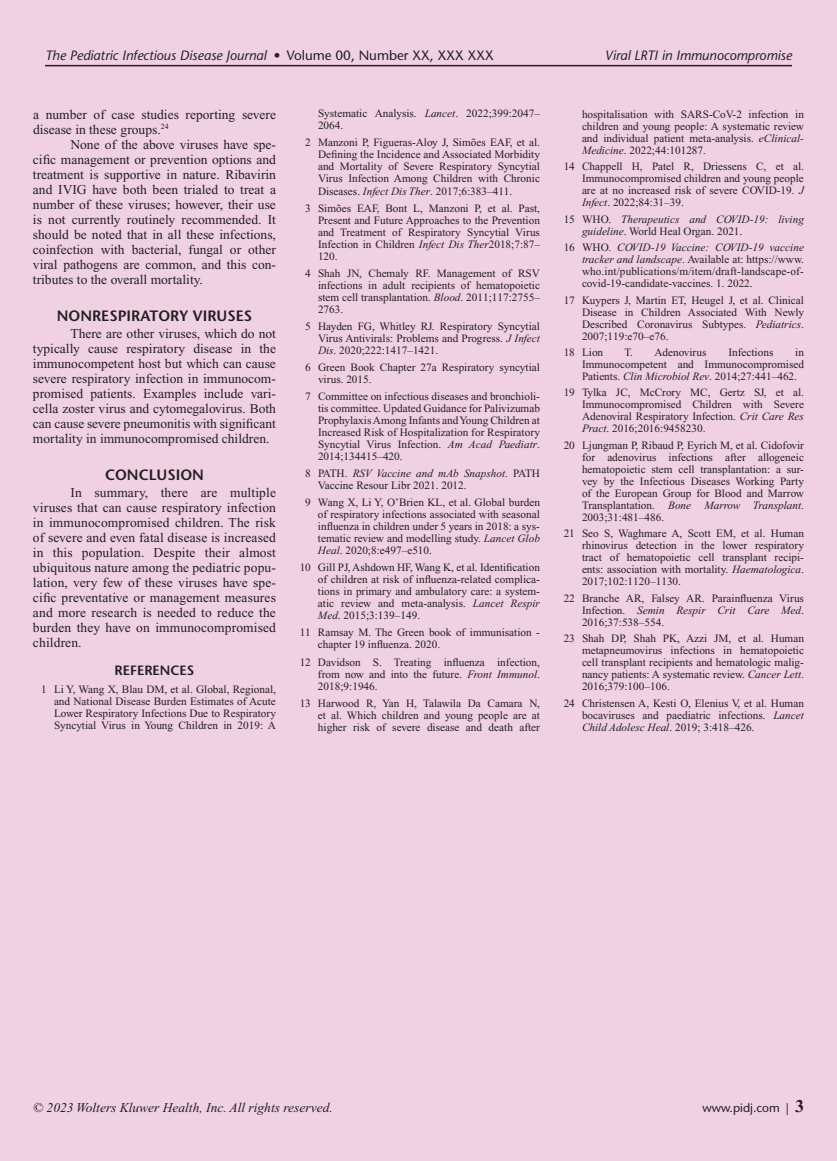
<style>
.page{position:relative;width:837px;height:1161px;background:#f0d0e3}
.page>*{position:absolute;margin:0;border:0;box-sizing:border-box;transform-origin:0 0}
.t1{font:600 15px "Stone Sans Std";color:#231f20}
.t2{font:13.5px/15px "Times New Roman PS Std";color:#231f20;text-align:justify}
.t3{font:italic 500 13.5px "Stone Sans Std";color:#231f20}
.t4{font:italic 13.5px "Times New Roman PS Std";color:#231f20}
.t5{font:600 13.5px "Stone Sans Std";color:#231f20}
.t6{font:500 12px "Stone Sans Std";color:#231f20}
.t7{font:11.25px/12px "Times New Roman PS Std";color:#231f20;text-align:justify}
.t8{font:italic 11.25px/12px "Times New Roman PS Std";color:#231f20}
.s1{font-style:normal}
.s2{font-style:italic}
.s3{font-family:"Times New Roman PS Std";font-weight:700;font-size:18px}
</style>
<div class="page">
<hr style="left:45px;top:65px;width:747px;height:1px;background:#231f20">
<p class="t3" style="left:45px;top:48px;width:450px">The Pediatric Infectious Disease Journal • <span class="s1">Volume 00, Number XX, XXX XXX</span></p>
<p class="t3" style="left:605px;top:48px;width:189px">Viral LRTI in Immunocompromise</p>
<p class="t2" style="left:33px;top:107px;width:245px">a number of case studies reporting severe disease in these groups.<sup>24</sup></p>
<p class="t2" style="left:33px;top:137px;width:245px;text-indent:38px">None of the above viruses have spe&shy;cific management or prevention options and treatment is supportive in nature. Ribavirin and IVIG have both been trialed to treat a number of these viruses; however, their use is not currently routinely recommended. It should be noted that in all these infections, coinfection with bacterial, fungal or other viral pathogens are common, and this con&shy;tributes to the overall mortality.</p>
<h1 class="t1" style="left:57px;top:307px;width:197px">NONRESPIRATORY VIRUSES</h1>
<p class="t2" style="left:33px;top:326px;width:245px;text-indent:38px">There are other viruses, which do not typically cause respiratory disease in the immunocompetent host but which can cause severe respiratory infection in immunocom&shy;promised patients. Examples include vari&shy;cella zoster virus and cytomegalovirus. Both can cause severe pneumonitis with significant mortality in immunocompromised children.</p>
<h1 class="t1" style="left:105px;top:466px;width:100px">CONCLUSION</h1>
<p class="t2" style="left:33px;top:485px;width:245px;text-indent:38px">In summary, there are multiple viruses that can cause respiratory infection in immunocompromised children. The risk of severe and even fatal disease is increased in this population. Despite their almost ubiquitous nature among the pediatric popu&shy;lation, very few of these viruses have spe&shy;cific preventative or management measures and more research is needed to reduce the burden they have on immunocompromised children.</p>
<p class="t5" style="left:115px;top:663px;width:81px">REFERENCES</p>
<p class="t7" style="left:54px;top:684px;width:224px;text-indent:-13px">1 Li Y, Wang X, Blau DM, et al. Global, Regional, and National Disease Burden Estimates of Acute Lower Respiratory Infections Due to Respiratory Syncytial Virus in Young Children in 2019: A</p>
<p class="t7" style="left:318px;top:108px;width:224px">Systematic Analysis. <span class="s2">Lancet</span>. 2022;399:2047–<br>2064.</p>
<p class="t7" style="left:318px;top:137px;width:224px;text-indent:-13px">2 Manzoni P, Figueras-Aloy J, Simões EAF, et al.<br>Defining the Incidence and Associated Morbidity and Mortality of Severe Respiratory Syncytial Virus Infection Among Children with Chronic Diseases. <span class="s2">Infect Dis Ther</span>. 2017;6:383–411.</p>
<p class="t7" style="left:318px;top:202px;width:224px;text-indent:-13px">3 Simões EAF, Bont L, Manzoni P, et al. Past, Present and Future Approaches to the Prevention and Treatment of Respiratory Syncytial Virus Infection in Children <span class="s2">Infect Dis Ther</span>2018;7:87– 120.</p>
<p class="t7" style="left:318px;top:267px;width:224px;text-indent:-13px">4 Shah JN, Chemaly RF. Management of RSV infections in adult recipients of hematopoietic stem cell transplantation. <span class="s2">Blood</span>. 2011;117:2755– 2763.</p>
<p class="t7" style="left:318px;top:320px;width:224px;text-indent:-13px">5 Hayden FG, Whitley RJ. Respiratory Syncytial Virus Antivirals: Problems and Progress. <span class="s2">J Infect Dis</span>. 2020;222:1417–1421.</p>
<p class="t7" style="left:318px;top:361px;width:223px;text-indent:-13px">6 Green Book Chapter 27a Respiratory syncytial virus. 2015.</p>
<p class="t7" style="left:318px;top:390px;width:224px;text-indent:-13px">7 Committee on infectious diseases and bronchioli&shy;tis committee. Updated Guidance for Palivizumab Prophylaxis Among Infants and Young Children at Increased Risk of Hospitalization for Respiratory Syncytial Virus Infection. <span class="s2">Am Acad Paediatr</span>.<br>2014;134415–420.</p>
<p class="t7" style="left:318px;top:467px;width:224px;text-indent:-13px">8 PATH. <span class="s2">RSV Vaccine and mAb Snapshot</span>. PATH<br>Vaccine Resour Libr 2021. 2012.</p>
<p class="t7" style="left:318px;top:497px;width:224px;text-indent:-13px">9 Wang X, Li Y, O’Brien KL, et al. Global burden of respiratory infections associated with seasonal influenza in children under 5 years in 2018: a sys&shy;tematic review and modelling study. <span class="s2">Lancet Glob Heal</span>. 2020;8:e497–e510.</p>
<p class="t7" style="left:318px;top:562px;width:224px;text-indent:-18px">10 Gill PJ, Ashdown HF, Wang K, et al. Identification of children at risk of influenza-related complica&shy;tions in primary and ambulatory care: a system&shy;atic review and meta-analysis. <span class="s2">Lancet Respir Med</span>. 2015;3:139–149.</p>
<p class="t7" style="left:318px;top:627px;width:224px;text-indent:-18px">11 Ramsay M. The Green book of immunisation - chapter 19 influenza. 2020.</p>
<p class="t7" style="left:318px;top:656px;width:224px;text-indent:-18px">12 Davidson S. Treating influenza infection, from now and into the future. <span class="s2">Front Immunol</span>.<br>2018;9:1946.</p>
<p class="t7" style="left:318px;top:697px;width:224px;text-indent:-18px">13 Harwood R, Yan H, Talawila Da Camara N, et al. Which children and young people are at higher risk of severe disease and death after</p>
<p class="t7" style="left:582px;top:108px;width:224px">hospitalisation with SARS-CoV-2 infection in children and young people: A systematic review and individual patient meta-analysis. <span class="s2">eClinical-Medicine</span>. 2022;44:101287.</p>
<p class="t7" style="left:582px;top:160px;width:224px;text-indent:-18px">14 Chappell H, Patel R, Driessens C, et al.<br>Immunocompromised children and young people are at no increased risk of severe COVID-19. <span class="s2">J Infect</span>. 2022;84:31–39.</p>
<p class="t8" style="left:582px;top:213px;width:224px;text-indent:-18px"><span class="s1">15 WHO.</span> Therapeutics and COVID-19: living guideline<span class="s1">. World Heal Organ. 2021.</span></p>
<p class="t7" style="left:582px;top:241px;width:224px;text-indent:-18px">16 WHO. <span class="s2">COVID-19 Vaccine: COVID-19 vaccine tracker and landscape</span>. Available at: https://www. who.int/publications/m/item/draft-landscape-of&shy;covid-19-candidate-vaccines. 1. 2022.</p>
<p class="t7" style="left:582px;top:294px;width:224px;text-indent:-18px">17 Kuypers J, Martin ET, Heugel J, et al. Clinical Disease in Children Associated With Newly Described Coronavirus Subtypes. <span class="s2">Pediatrics</span>.<br>2007;119:e70–e76.</p>
<p class="t7" style="left:564px;top:346px;width:41px">18 Lion</p>
<p class="t7" style="left:625px;top:346px;width:84px">T. Adenovirus</p>
<p class="t7" style="left:728px;top:346px;width:46px">Infections</p>
<p class="t7" style="left:582px;top:346px;width:224px;text-indent:213px">in Immunocompetent and Immunocompromised Patients. <span class="s2">Clin Microbiol Rev</span>. 2014;27:441–462.</p>
<p class="t7" style="left:582px;top:387px;width:224px;text-indent:-18px">19 Tylka JC, McCrory MC, Gertz SJ, et al.<br>Immunocompromised Children with Severe Adenoviral Respiratory Infection. <span class="s2">Crit Care Res Pract</span>. 2016;2016:9458230.</p>
<p class="t7" style="left:582px;top:439px;width:224px;text-indent:-18px">20 Ljungman P, Ribaud P, Eyrich M, et al. Cidofovir for adenovirus infections after allogeneic hematopoietic stem cell transplantation: a sur&shy;vey by the Infectious Diseases Working Party of the European Group for Blood and Marrow Transplantation. <span class="s2">Bone Marrow Transplant</span>.<br>2003;31:481–486.</p>
<p class="t7" style="left:582px;top:528px;width:224px;text-indent:-18px">21 Seo S, Waghmare A, Scott EM, et al. Human rhinovirus detection in the lower respiratory tract of hematopoietic cell transplant recipi&shy;ents: association with mortality. <span class="s2">Haematologica</span>.<br>2017;102:1120–1130.</p>
<p class="t7" style="left:582px;top:592px;width:224px;text-indent:-18px">22 Branche AR, Falsey AR. Parainfluenza Virus Infection. <span class="s2">Semin Respir Crit Care Med</span>.<br>2016;37:538–554.</p>
<p class="t7" style="left:582px;top:633px;width:224px;text-indent:-18px">23 Shah DP, Shah PK, Azzi JM, et al. Human metapneumovirus infections in hematopoietic cell transplant recipients and hematologic malig&shy;nancy patients: A systematic review. <span class="s2">Cancer Lett</span>.<br>2016;379:100–106.</p>
<p class="t7" style="left:582px;top:697px;width:224px;text-indent:-18px">24 Christensen A, Kesti O, Elenius V, et al. Human bocaviruses and paediatric infections. <span class="s2">Lancet Child Adolesc Heal</span>. 2019; 3:418–426.</p>
<p class="t4" style="left:33px;top:1100px;width:301px">© 2023 Wolters Kluwer Health, Inc. All rights reserved.</p>
<p class="t6" style="left:702px;top:1101px;width:103px">www.pidj.com | <span class="s3">3</span></p>
</div>
